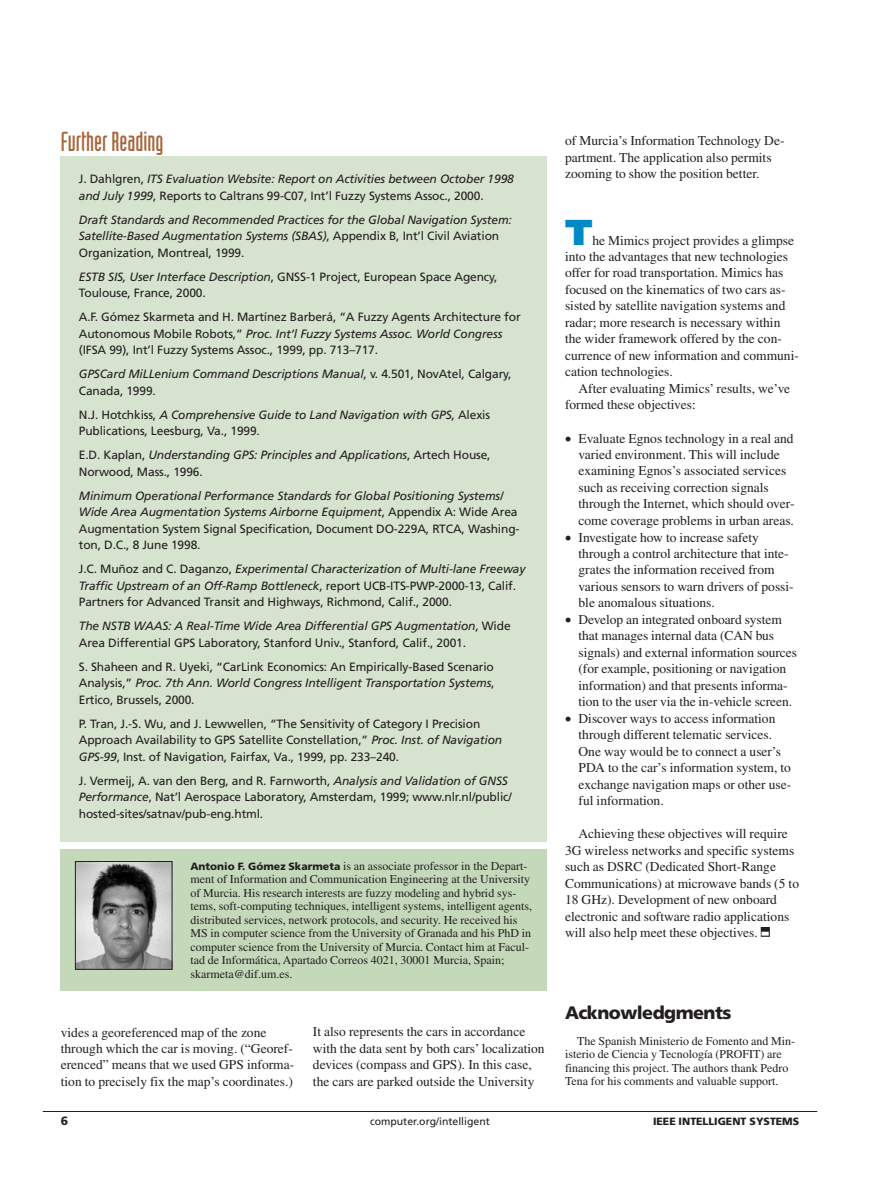
<style>
.page{position:relative;width:878px;height:1188px;background:#fff}
.page>*{position:absolute;margin:0;border:0;box-sizing:border-box;transform-origin:0 0}
.t1{font:900 36px "Frutiger";color:#0089c7}
.t2{font:27px "Industria Solid";color:#a9663c}
.t3{font:900 18px "Frutiger";letter-spacing:-.03em;color:#231f20}
.t4{font:13.5px/16.5px "Times";color:#231f20}
.t5{font:12px/16.5px "Frutiger";letter-spacing:-.01em;color:#231f20}
.t6{font:12px/13.5px "Times";color:#231f20}
.t7{font:italic 12px/16.5px "Frutiger";letter-spacing:-.01em;color:#231f20}
.t8{font:900 12px "Frutiger";color:#231f20}
.t9{font:10.5px "Frutiger";color:#231f20}
.t10{font:900 10.5px "Frutiger";color:#231f20}
.s1{font-style:normal}
.s2{font-style:italic}
.s3{font-family:"Frutiger";font-weight:900;font-size:10.5px}
</style>
<div class="page">
<svg style="left:760px;top:928px;width:10px;height:9px"></svg>
<hr style="left:43px;top:1111px;width:774px;height:1px;background:#231f20">
<div style="left:61px;top:156px;width:486px;height:685px;background:#d6e3ce"></div>
<div style="left:61px;top:849px;width:486px;height:142px;background:#c4d8ba"></div>
<img style="left:77px;top:863px;width:93px;height:105px">
<div style="left:75px;top:861px;width:97px;height:109px;border:1px solid #231f20"></div>
<h2 class="t2" style="left:61px;top:132px;width:104px">Further Reading</h2>
<p class="t7" style="left:79px;top:172px;width:436px"><span class="s1">J. Dahlgren,</span> ITS Evaluation Website: Report on Activities between October 1998 and July 1999<span class="s1">, Reports to Caltrans 99-C07, Int’l Fuzzy Systems Assoc., 2000.</span></p>
<p class="t7" style="left:79px;top:212px;width:434px">Draft Standards and Recommended Practices for the Global Navigation System:<br>Satellite-Based Augmentation Systems (SBAS)<span class="s1">, Appendix B, Int’l Civil Aviation<br>Organization, Montreal, 1999.</span></p>
<p class="t5" style="left:79px;top:269px;width:420px"><span class="s2">ESTB SIS, User Interface Description</span>, GNSS-1 Project, European Space Agency,<br>Toulouse, France, 2000.</p>
<p class="t5" style="left:79px;top:310px;width:443px">A.F. Gómez Skarmeta and H. Martínez Barberá, “A Fuzzy Agents Architecture for<br>Autonomous Mobile Robots,” <span class="s2">Proc. Int’l Fuzzy Systems Assoc. World Congress </span>(IFSA 99), Int’l Fuzzy Systems Assoc., 1999, pp. 713–717.</p>
<p class="t7" style="left:79px;top:367px;width:434px">GPSCard MiLLenium Command Descriptions Manual<span class="s1">, v. 4.501, NovAtel, Calgary,<br>Canada, 1999.</span></p>
<p class="t5" style="left:79px;top:407px;width:413px">N.J. Hotchkiss, <span class="s2">A Comprehensive Guide to Land Navigation with GPS</span>, Alexis<br>Publications, Leesburg, Va., 1999.</p>
<p class="t5" style="left:79px;top:448px;width:413px">E.D. Kaplan, <span class="s2">Understanding GPS: Principles and Applications</span>, Artech House,<br>Norwood, Mass., 1996.</p>
<p class="t7" style="left:79px;top:488px;width:442px">Minimum Operational Performance Standards for Global Positioning Systems/ Wide Area Augmentation Systems Airborne Equipment<span class="s1">, Appendix A: Wide Area Augmentation System Signal Specification, Document DO-229A, RTCA, Washing&shy;ton, D.C., 8 June 1998.</span></p>
<p class="t5" style="left:79px;top:562px;width:448px">J.C. Muñoz and C. Daganzo, <span class="s2">Experimental Characterization of Multi-lane Freeway<br>Traffic Upstream of an Off-Ramp Bottleneck</span>, report UCB-ITS-PWP-2000-13, Calif.<br>Partners for Advanced Transit and Highways, Richmond, Calif., 2000.</p>
<p class="t5" style="left:79px;top:619px;width:433px"><span class="s2">The NSTB WAAS: A Real-Time Wide Area Differential GPS Augmentation</span>, Wide<br>Area Differential GPS Laboratory, Stanford Univ., Stanford, Calif., 2001.</p>
<p class="t5" style="left:79px;top:659px;width:417px;text-align:justify">S. Shaheen and R. Uyeki, “CarLink Economics: An Empirically-Based Scenario Analysis,” <span class="s2">Proc. 7th Ann. World Congress Intelligent Transportation Systems</span>, Ertico, Brussels, 2000.</p>
<p class="t5" style="left:79px;top:716px;width:425px">P. Tran, J.-S. Wu, and J. Lewwellen, “The Sensitivity of Category I Precision<br>Approach Availability to GPS Satellite Constellation,” <span class="s2">Proc. Inst. of Navigation<br>GPS-99</span>, Inst. of Navigation, Fairfax, Va., 1999, pp. 233–240.</p>
<p class="t5" style="left:79px;top:773px;width:434px">J. Vermeij, A. van den Berg, and R. Farnworth, <span class="s2">Analysis and Validation of GNSS<br>Performance</span>, Nat’l Aerospace Laboratory, Amsterdam, 1999; www.nlr.nl/public/ hosted-sites/satnav/pub-eng.html.</p>
<p class="t6" style="left:190px;top:860px;width:343px"><span class="s3">Antonio F. Gómez Skarmeta</span> is an associate professor in the Depart&shy;ment of Information and Communication Engineering at the University of Murcia. His research interests are fuzzy modeling and hybrid sys&shy;tems, soft-computing techniques, intelligent systems, intelligent agents, distributed services, network protocols, and security. He received his MS in computer science from the University of Granada and his PhD in computer science from the University of Murcia. Contact him at Facul&shy;tad de Informática, Apartado Correos 4021, 30001 Murcia, Spain; skarmeta@dif.um.es.</p>
<p class="t4" style="left:61px;top:1025px;width:235px">vides a georeferenced map of the zone through which the car is moving. (“Georef&shy;erenced” means that we used GPS informa&shy;tion to precisely fix the map’s coordinates.)</p>
<p class="t4" style="left:313px;top:1025px;width:233px">It also represents the cars in accordance with the data sent by both cars’localization devices (compass and GPS). In this case, the cars are parked outside the University</p>
<p class="t4" style="left:565px;top:134px;width:221px">of Murcia’s Information Technology De&shy;partment. The application also permits zooming to show the position better.</p>
<h1 class="t1" style="left:565px;top:218px;width:29px">T</h1>
<p class="t4" style="left:565px;top:233px;width:235px;text-indent:27px">he Mimics project provides a glimpse into the advantages that new technologies offer for road transportation. Mimics has focused on the kinematics of two cars as&shy;sisted by satellite navigation systems and radar; more research is necessary within the wider framework offered by the con&shy;currence of new information and communi&shy;cation technologies.</p>
<p class="t4" style="left:565px;top:381px;width:227px;text-indent:14px">After evaluating Mimics’results, we’ve formed these objectives:</p>
<p class="t4" style="left:578px;top:431px;width:218px;text-indent:-14px">• Evaluate Egnos technology in a real and varied environment. This will include examining Egnos’s associated services such as receiving correction signals through the Internet, which should over&shy;come coverage problems in urban areas.</p>
<p class="t4" style="left:578px;top:530px;width:217px;text-indent:-14px">• Investigate how to increase safety through a control architecture that inte&shy;grates the information received from various sensors to warn drivers of possi&shy;ble anomalous situations.</p>
<p class="t4" style="left:578px;top:612px;width:220px;text-indent:-14px">• Develop an integrated onboard system that manages internal data (CAN bus signals) and external information sources (for example, positioning or navigation information) and that presents informa&shy;tion to the user via the in-vehicle screen.</p>
<p class="t4" style="left:578px;top:711px;width:214px;text-indent:-13px">• Discover ways to access information through different telematic services.<br>One way would be to connect a user’s PDA to the car’s information system, to exchange navigation maps or other use&shy;ful information.</p>
<p class="t4" style="left:565px;top:827px;width:235px;text-indent:14px">Achieving these objectives will require 3G wireless networks and specific systems such as DSRC (Dedicated Short-Range Communications) at microwave bands (5 to 18 GHz). Development of new onboard electronic and software radio applications will also help meet these objectives.</p>
<h3 class="t3" style="left:565px;top:1006px;width:168px">Acknowledgments</h3>
<p class="t6" style="left:565px;top:1035px;width:231px;text-indent:12px">The Spanish Ministerio de Fomento and Min&shy;isterio de Ciencia y Tecnología (PROFIT) are financing this project. The authors thank Pedro Tena for his comments and valuable support.</p>
<p class="t8" style="left:61px;top:1116px;width:9px">6</p>
<p class="t9" style="left:370px;top:1117px;width:121px">computer.org/intelligent</p>
<p class="t10" style="left:653px;top:1117px;width:148px">IEEE INTELLIGENT SYSTEMS</p>
</div>
